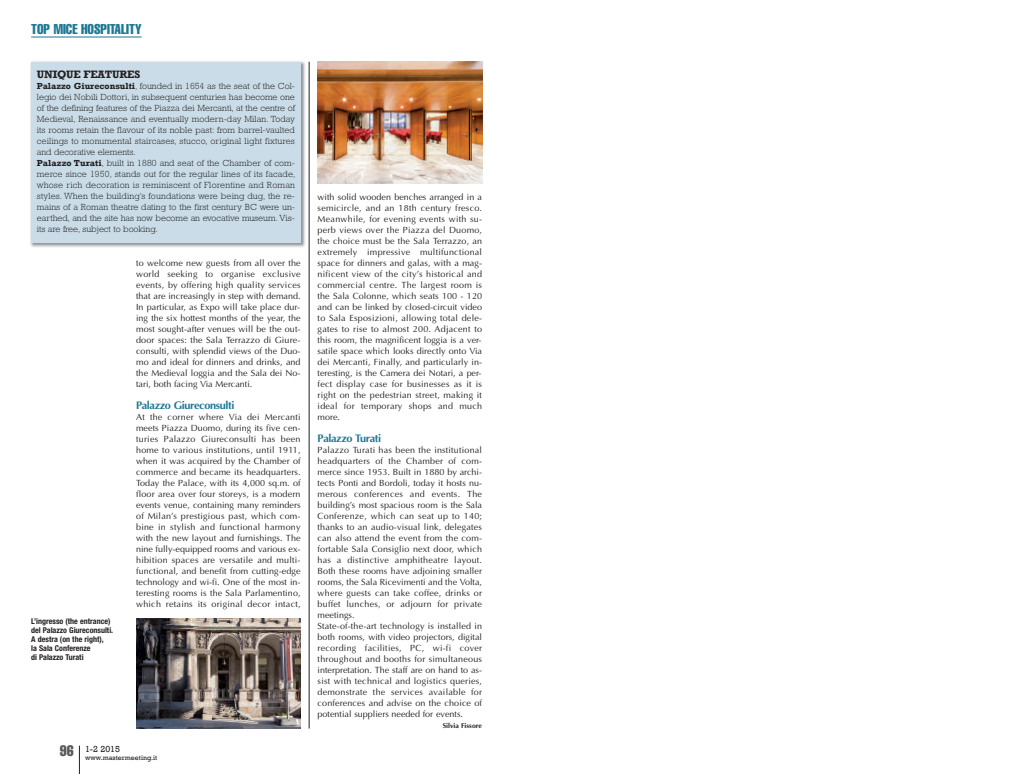
<style>
.page{position:relative;width:1021px;height:774px;background:#fff}
.page>*{position:absolute;margin:0;border:0;box-sizing:border-box;transform-origin:0 0}
.t1{font:extra-condensed 14px "Helvetica";color:#1e7793}
.t2{font:700 11px "Optima";letter-spacing:-.035em;color:#1e7793}
.t3{font:700 11px "Rockwell";letter-spacing:-.015em;color:#231f20}
.t4{font:9px/11px "Optima";letter-spacing:.02em;color:#231f20;text-align:justify}
.t5{font:300 9px/11px "Rockwell";letter-spacing:.01em;color:#231f20}
.t6{font:9px "Rockwell";color:#231f20}
.t7{font:700 condensed 8px/9px "Helvetica Neue";color:#231f20}
.t8{font:7px "Rockwell";color:#231f20}
.t9{font:700 7px "Optima";color:#231f20}
.s1{font-weight:700}
</style>
<div class="page">
<svg style="left:79px;top:746px;width:1px;height:28px"></svg>
<hr style="left:31px;top:37px;width:111px;height:1px;background:#1e7793">
<hr style="left:309px;top:62px;width:1px;height:666px;background:#231f20">
<img style="left:30px;top:61px;width:275px;height:186px">
<div style="left:31px;top:62px;width:269px;height:181px;background:#c9dce7"></div>
<img style="left:136px;top:618px;width:164px;height:110px">
<img style="left:317px;top:62px;width:165px;height:121px">
<h1 class="t1" style="left:31px;top:24px;width:112px">TOP MICE HOSPITALITY</h1>
<p class="t3" style="left:37px;top:68px;width:105px">UNIQUE FEATURES</p>
<p class="t5" style="left:37px;top:81px;width:260px"><span class="s1">Palazzo Giureconsulti</span>, founded in 1654 as the seat of the Col&shy;legio dei Nobili Dottori, in subsequent centuries has become one of the defining features of the Piazza dei Mercanti, at the centre of Medieval, Renaissance and eventually modern-day Milan. Today its rooms retain the flavour of its noble past: from barrel-vaulted ceilings to monumental staircases, stucco, original light fixtures and decorative elements.<br><span class="s1">Palazzo Turati</span>, built in 1880 and seat of the Chamber of com&shy;merce since 1950, stands out for the regular lines of its facade, whose rich decoration is reminiscent of Florentine and Roman styles. When the building’s foundations were being dug, the re&shy;mains of a Roman theatre dating to the first century BC were un&shy;earthed, and the site has now become an evocative museum. Vis&shy;its are free, subject to booking.</p>
<p class="t7" style="left:31px;top:617px;width:83px">L’ingresso (the entrance) del Palazzo Giureconsulti.<br>A destra (on the right),<br>la Sala Conferenze<br>di Palazzo Turati</p>
<p class="t4" style="left:136px;top:257px;width:166px">to welcome new guests from all over the world seeking to organise exclusive events, by offering high quality services that are increasingly in step with demand.<br>In particular, as Expo will take place dur&shy;ing the six hottest months of the year, the most sought-after venues will be the out&shy;door spaces: the Sala Terrazzo di Giure&shy;consulti, with splendid views of the Duo&shy;mo and ideal for dinners and drinks, and the Medieval loggia and the Sala dei No&shy;tari, both facing Via Mercanti.</p>
<p class="t2" style="left:136px;top:399px;width:100px">Palazzo Giureconsulti</p>
<p class="t4" style="left:136px;top:411px;width:166px">At the corner where Via dei Mercanti meets Piazza Duomo, during its five cen&shy;turies Palazzo Giureconsulti has been home to various institutions, until 1911, when it was acquired by the Chamber of commerce and became its headquarters.<br>Today the Palace, with its 4,000 sq.m. of floor area over four storeys, is a modern events venue, containing many reminders of Milan’s prestigious past, which com&shy;bine in stylish and functional harmony with the new layout and furnishings. The nine fully-equipped rooms and various ex&shy;hibition spaces are versatile and multi&shy;functional, and benefit from cutting-edge technology and wi-fi. One of the most in&shy;teresting rooms is the Sala Parlamentino, which retains its original decor intact,</p>
<p class="t8" style="left:60px;top:753px;width:99px"><sup>96</sup> www.mastermeeting.it</p>
<p class="t6" style="left:85px;top:743px;width:36px">1-2 2015</p>
<p class="t4" style="left:317px;top:191px;width:166px">with solid wooden benches arranged in a semicircle, and an 18th century fresco.<br>Meanwhile, for evening events with su&shy;perb views over the Piazza del Duomo, the choice must be the Sala Terrazzo, an extremely impressive multifunctional space for dinners and galas, with a mag&shy;nificent view of the city’s historical and commercial centre. The largest room is the Sala Colonne, which seats 100 - 120 and can be linked by closed-circuit video to Sala Esposizioni, allowing total dele&shy;gates to rise to almost 200. Adjacent to this room, the magnificent loggia is a ver&shy;satile space which looks directly onto Via dei Mercanti, Finally, and particularly in&shy;teresting, is the Camera dei Notari, a per&shy;fect display case for businesses as it is right on the pedestrian street, making it ideal for temporary shops and much more.</p>
<p class="t2" style="left:317px;top:432px;width:65px">Palazzo Turati</p>
<p class="t4" style="left:317px;top:444px;width:166px;text-align:left">Palazzo Turati has been the institutional headquarters of the Chamber of com&shy;merce since 1953. Built in 1880 by archi&shy;tects Ponti and Bordoli, today it hosts nu&shy;merous conferences and events. The building’s most spacious room is the Sala Conferenze, which can seat up to 140; thanks to an audio-visual link, delegates can also attend the event from the com&shy;fortable Sala Consiglio next door, which has a distinctive amphitheatre layout.<br>Both these rooms have adjoining smaller rooms, the Sala Ricevimenti and the Volta, where guests can take coffee, drinks or buffet lunches, or adjourn for private meetings.<br>State-of-the-art technology is installed in both rooms, with video projectors, digital recording facilities, PC, wi-fi cover throughout and booths for simultaneous interpretation. The staff are on hand to as&shy;sist with technical and logistics queries, demonstrate the services available for conferences and advise on the choice of potential suppliers needed for events.</p>
<p class="t9" style="left:442px;top:721px;width:41px">Silvia Fissore</p>
</div>
